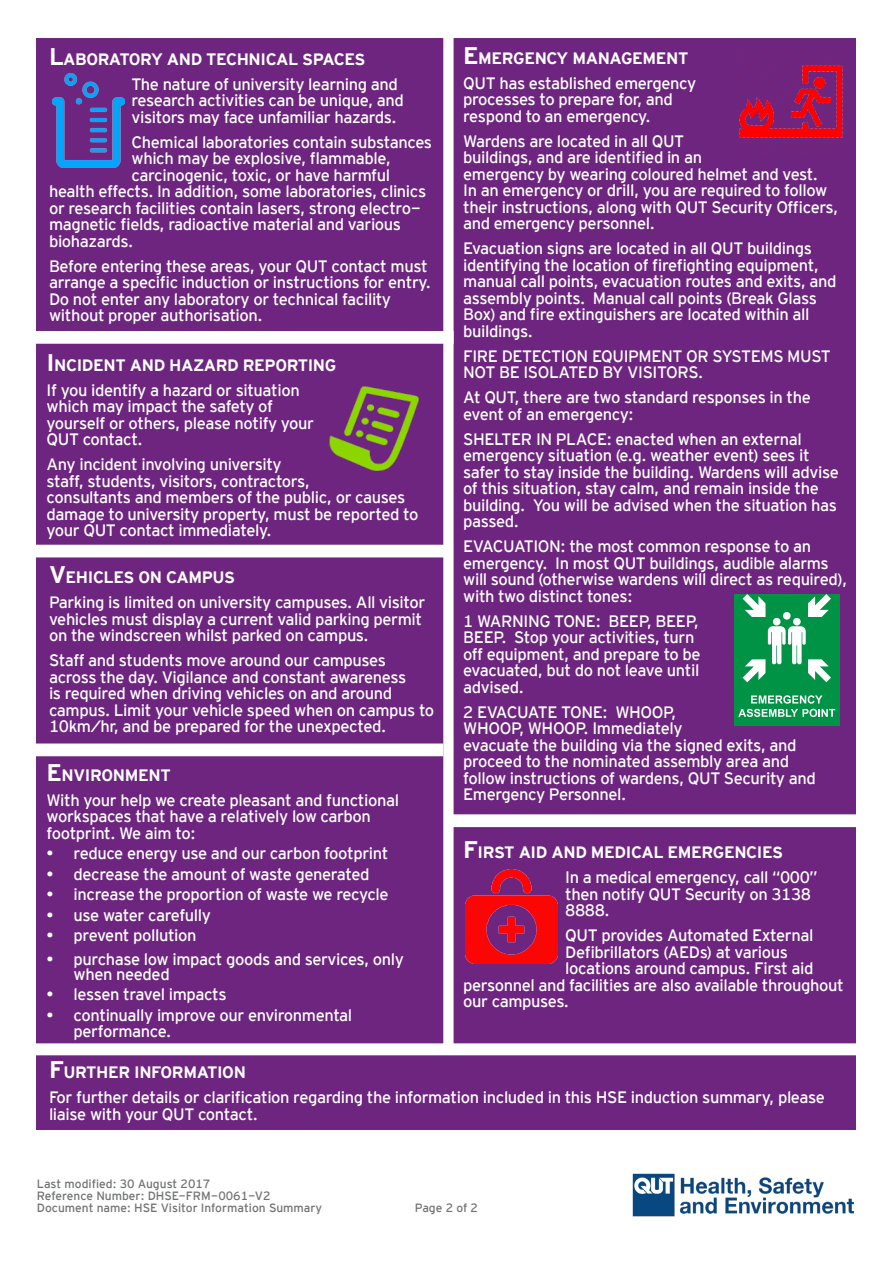
<style>
.page{position:relative;width:893px;height:1263px;background:#fff}
.page>*{position:absolute;margin:0;border:0;box-sizing:border-box;transform-origin:0 0}
.Intro{font:16.5px/16.5px "Interstate Mono";letter-spacing:-.025em;color:#fff}
.Intro-2{font:700 16.5px "Interstate Mono";letter-spacing:-.025em;color:#fff}
.Training_Title{font:12px/12px "Interstate Mono";color:#717272}
.s1{font-size:24px}
</style>
<div class="page">
<div style="left:37px;top:38px;width:819px;height:1092px;background:#6e257f"></div>
<img style="left:739px;top:65px;width:104px;height:73px">
<img style="left:329px;top:386px;width:89px;height:85px">
<div style="left:443px;top:33px;width:11px;height:1012px;background:#fff;border:2px solid #fff"></div>
<svg style="left:36px;top:331px;width:418px;height:13px;background:#fcfafc"></svg>
<div style="left:37px;top:545px;width:408px;height:12px;background:#fff"></div>
<svg style="left:36px;top:743px;width:407px;height:13px;background:#f9f6f9"></svg>
<svg style="left:36px;top:1043px;width:820px;height:12px;background:#faf8fb"></svg>
<img style="left:52px;top:74px;width:72px;height:93px">
<div style="left:734px;top:594px;width:105px;height:132px;background:#009245"></div>
<svg style="left:808px;top:594px;width:23px;height:23px"></svg>
<svg style="left:743px;top:594px;width:22px;height:23px"></svg>
<div style="left:783px;top:612px;width:8px;height:8px;background:#fff;border-radius:50%"></div>
<div style="left:773px;top:618px;width:7px;height:7px;background:#fff;border-radius:50%"></div>
<div style="left:793px;top:618px;width:8px;height:7px;background:#fff;border-radius:50%"></div>
<svg style="left:743px;top:626px;width:88px;height:56px"></svg>
<svg style="left:738px;top:695px;width:97px;height:22px"></svg>
<img style="left:466px;top:869px;width:91px;height:94px">
<svg style="left:451px;top:814px;width:405px;height:13px;background:#fbf9fb"></svg>
<img style="left:632px;top:1173px;width:222px;height:43px">
<p class="Intro-2" style="left:49px;top:50px;width:318px"><span class="s1">L</span>ABORATORY AND TECHNICAL SPACES</p>
<p class="Intro" style="left:132px;top:76px;width:274px">The nature of university learning and research activities can be unique, and visitors may face unfamiliar hazards.</p>
<p class="Intro" style="left:132px;top:134px;width:302px">Chemical laboratories contain substances</p>
<p class="Intro" style="left:132px;top:150px;width:261px">which may be explosive, flammable,</p>
<p class="Intro" style="left:132px;top:167px;width:260px">carcinogenic, toxic, or have harmful</p>
<p class="Intro" style="left:49px;top:183px;width:379px">health effects. In addition, some laboratories, clinics</p>
<p class="Intro" style="left:49px;top:200px;width:373px">or research facilities contain lasers, strong electro-</p>
<p class="Intro" style="left:49px;top:216px;width:354px">magnetic fields, radioactive material and various</p>
<p class="Intro" style="left:49px;top:233px;width:86px">biohazards.</p>
<p class="Intro" style="left:49px;top:258px;width:383px">Before entering these areas, your QUT contact must arrange a specific induction or instructions for entry.<br>Do not enter any laboratory or technical facility without proper authorisation.</p>
<p class="Intro-2" style="left:47px;top:356px;width:291px"><span class="s1">I</span>NCIDENT AND HAZARD REPORTING</p>
<p class="Intro" style="left:47px;top:381px;width:269px">If you identify a hazard or situation which may impact the safety of yourself or others, please notify your<br>QUT contact.</p>
<p class="Intro" style="left:47px;top:456px;width:373px">Any incident involving university<br>staff, students, visitors, contractors,<br>consultants and members of the public, or causes damage to university property, must be reported to your QUT contact immediately.</p>
<p class="Intro-2" style="left:49px;top:568px;width:188px"><span class="s1">V</span>EHICLES ON CAMPUS</p>
<p class="Intro" style="left:49px;top:594px;width:378px">Parking is limited on university campuses. All visitor vehicles must display a current valid parking permit on the windscreen whilst parked on campus.</p>
<p class="Intro" style="left:49px;top:652px;width:387px">Staff and students move around our campuses across the day. Vigilance and constant awareness<br>is required when driving vehicles on and around campus. Limit your vehicle speed when on campus to 10km/hr, and be prepared for the unexpected.</p>
<p class="Intro-2" style="left:47px;top:766px;width:126px"><span class="s1">E</span>NVIRONMENT</p>
<p class="Intro" style="left:47px;top:791px;width:354px">With your help we create pleasant and functional workspaces that have a relatively low carbon footprint. We aim to:</p>
<p class="Intro" style="left:47px;top:845px;width:343px">• reduce energy use and our carbon footprint</p>
<p class="Intro" style="left:47px;top:865px;width:324px">• decrease the amount of waste generated</p>
<p class="Intro" style="left:47px;top:886px;width:344px">• increase the proportion of waste we recycle</p>
<p class="Intro" style="left:47px;top:906px;width:166px">• use water carefully</p>
<p class="Intro" style="left:47px;top:927px;width:152px">• prevent pollution</p>
<p class="Intro" style="left:74px;top:951px;width:332px;line-height:15px;text-indent:-27px">• purchase low impact goods and services, only when needed</p>
<p class="Intro" style="left:47px;top:986px;width:181px">• lessen travel impacts</p>
<p class="Intro" style="left:74px;top:1006px;width:280px;text-indent:-27px">• continually improve our environmental performance.</p>
<p class="Intro-2" style="left:463px;top:49px;width:227px"><span class="s1">E</span>MERGENCY MANAGEMENT</p>
<p class="Intro" style="left:463px;top:75px;width:235px">QUT has established emergency processes to prepare for, and respond to an emergency.</p>
<p class="Intro" style="left:463px;top:133px;width:377px">Wardens are located in all QUT<br>buildings, and are identified in an<br>emergency by wearing coloured helmet and vest.<br>In an emergency or drill, you are required to follow their instructions, along with QUT Security Officers, and emergency personnel.</p>
<p class="Intro" style="left:463px;top:240px;width:375px">Evacuation signs are located in all QUT buildings identifying the location of firefighting equipment, manual call points, evacuation routes and exits, and assembly points. Manual call points (Break Glass Box) and fire extinguishers are located within all buildings.</p>
<p class="Intro" style="left:463px;top:348px;width:369px">FIRE DETECTION EQUIPMENT OR SYSTEMS MUST<br>NOT BE ISOLATED BY VISITORS.</p>
<p class="Intro" style="left:463px;top:389px;width:349px">At QUT, there are two standard responses in the event of an emergency:</p>
<p class="Intro" style="left:463px;top:431px;width:377px">SHELTER IN PLACE: enacted when an external emergency situation (e.g. weather event) sees it safer to stay inside the building. Wardens will advise of this situation, stay calm, and remain inside the building. You will be advised when the situation has passed.</p>
<p class="Intro" style="left:463px;top:538px;width:385px">EVACUATION: the most common response to an emergency. In most QUT buildings, audible alarms will sound (otherwise wardens will direct as required), with two distinct tones:</p>
<p class="Intro" style="left:463px;top:613px;width:239px">1 WARNING TONE: BEEP, BEEP,<br>BEEP. Stop your activities, turn off equipment, and prepare to be evacuated, but do not leave until advised.</p>
<p class="Intro" style="left:463px;top:704px;width:354px">2 EVACUATE TONE: WHOOP,<br>WHOOP, WHOOP. Immediately<br>evacuate the building via the signed exits, and proceed to the nominated assembly area and follow instructions of wardens, QUT Security and Emergency Personnel.</p>
<p class="Intro-2" style="left:463px;top:843px;width:321px"><span class="s1">F</span>IRST AID AND MEDICAL EMERGENCIES</p>
<p class="Intro" style="left:565px;top:869px;width:254px">In a medical emergency, call “000” then notify QUT Security on 3138<br>8888.</p>
<p class="Intro" style="left:565px;top:927px;width:250px">QUT provides Automated External</p>
<p class="Intro" style="left:565px;top:943px;width:224px">Defibrillators (AEDs) at various</p>
<p class="Intro" style="left:565px;top:960px;width:250px">locations around campus. First aid</p>
<p class="Intro" style="left:463px;top:976px;width:382px">personnel and facilities are also available throughout</p>
<p class="Intro" style="left:463px;top:993px;width:107px">our campuses.</p>
<p class="Intro-2" style="left:49px;top:1063px;width:198px"><span class="s1">F</span>URTHER INFORMATION</p>
<p class="Intro" style="left:49px;top:1089px;width:777px">For further details or clarification regarding the information included in this HSE induction summary, please liaise with your QUT contact.</p>
<p class="Training_Title" style="left:37px;top:1178px;width:235px">Last modified: 30 August 2017<br>Reference Number: DHSE-FRM-0061-V2</p>
<p class="Training_Title" style="left:37px;top:1202px;width:287px">Document name: HSE Visitor Information Summary</p>
<p class="Training_Title" style="left:415px;top:1202px;width:65px">Page 2 of 2</p>
</div>
